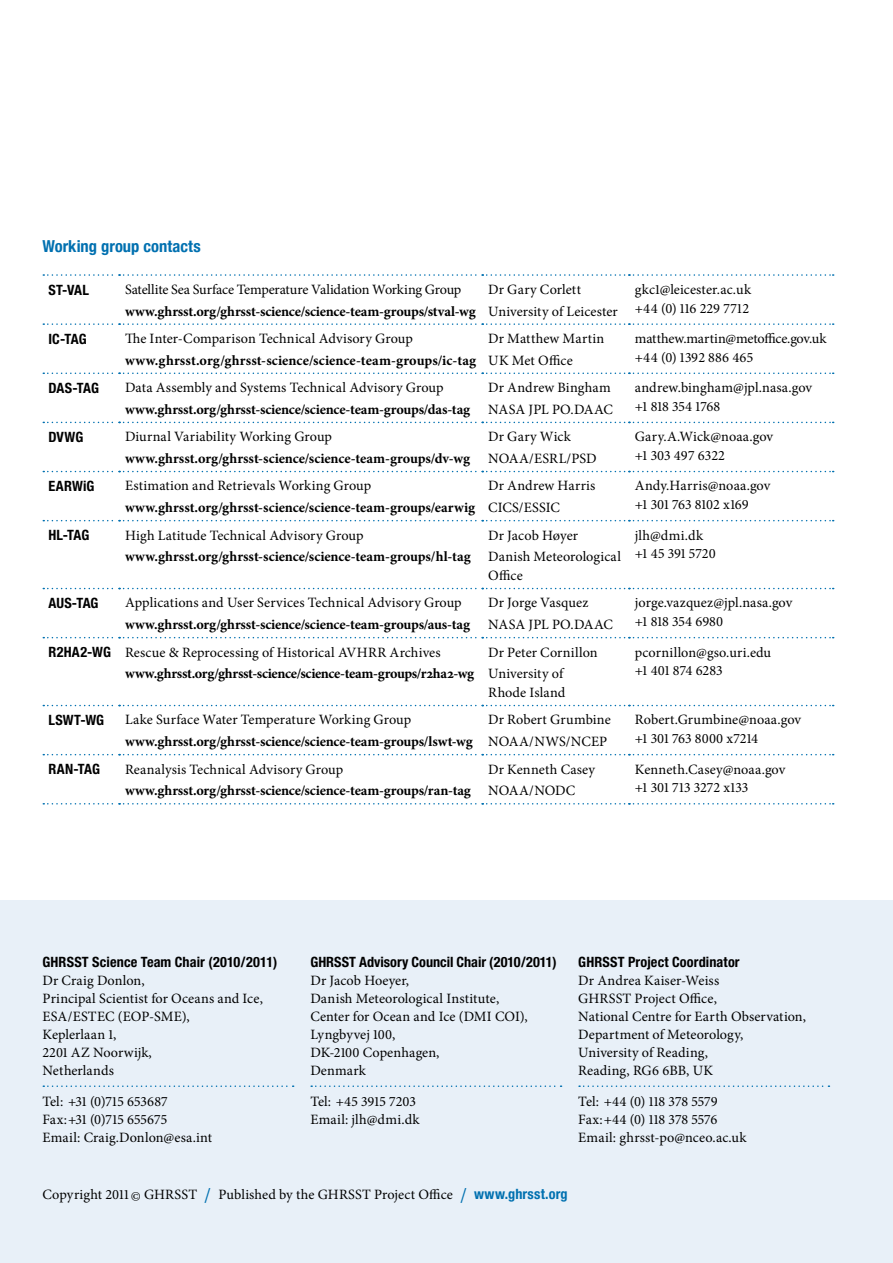
<style>
.page{position:relative;width:893px;height:1263px;background:#fff}
.page>*{position:absolute;margin:0;border:0;box-sizing:border-box;transform-origin:0 0}
.t1{font:700 condensed 16.5px "Helvetica Neue";color:#0070b0}
.t2{font:14.25px/18px "Minion Pro";letter-spacing:.005em;color:#000}
.t3{font:700 14.25px/21.8px "Minion Pro";letter-spacing:-.01em;color:#000}
.t4{font:700 condensed 14.25px "Helvetica Neue";letter-spacing:.005em;color:#000}
.t5{font:700 14.25px "Minion Pro";letter-spacing:.01em;color:#000}
.t6{font:14.25px "Minion Pro";letter-spacing:-.015em;color:#000}
.s1{font-family:"Helvetica Neue";font-stretch:condensed}
.s2{font-weight:400}
.s3{font-size:21px;color:#0070b0}
.s4{font-family:"Helvetica Neue";font-weight:700;font-stretch:condensed;color:#0070b0}
</style>
<div class="page">
<div style="left:0;top:900px;width:893px;height:363px;background:#e8f0f8"></div>
<svg style="left:43px;top:1085px;width:251px;height:2px"></svg>
<svg style="left:311px;top:1085px;width:251px;height:2px"></svg>
<svg style="left:579px;top:1085px;width:250px;height:2px"></svg>
<svg style="left:43px;top:274px;width:791px;height:2px"></svg>
<svg style="left:43px;top:323px;width:791px;height:2px"></svg>
<svg style="left:43px;top:372px;width:791px;height:2px"></svg>
<svg style="left:43px;top:422px;width:791px;height:1px"></svg>
<svg style="left:43px;top:471px;width:791px;height:1px"></svg>
<svg style="left:43px;top:520px;width:791px;height:1px"></svg>
<svg style="left:43px;top:588px;width:791px;height:1px"></svg>
<svg style="left:43px;top:637px;width:791px;height:1px"></svg>
<svg style="left:43px;top:705px;width:791px;height:1px"></svg>
<svg style="left:43px;top:754px;width:791px;height:1px"></svg>
<svg style="left:43px;top:803px;width:791px;height:1px"></svg>
<p class="t1" style="left:43px;top:236px;width:160px">Working group contacts</p>
<p class="t4" style="left:49px;top:281px;width:42px">ST-VAL</p>
<p class="t6" style="left:125px;top:280px;width:338px">Satellite Sea Surface Temperature Validation Working Group</p>
<p class="t3" style="left:125px;top:300px;width:352px">www.ghrsst.org/ghrsst-science/science-team-groups/stval-wg</p>
<p class="t2" style="left:488px;top:279px;width:131px;line-height:21.8px">Dr Gary Corlett<br>University of Leicester</p>
<p class="t2" style="left:635px;top:280px;width:118px;line-height:18.8px">gkc1@leicester.ac.uk +44 (0) 116 229 7712</p>
<p class="t4" style="left:49px;top:330px;width:40px">IC-TAG</p>
<p class="t2" style="left:125px;top:330px;width:289px">The Inter-Comparison Technical Advisory Group</p>
<p class="t5" style="left:125px;top:350px;width:353px">www.ghrsst.org/ghrsst-science/science-team-groups/ic-tag</p>
<p class="t2" style="left:488px;top:328px;width:118px;line-height:21.8px">Dr Matthew Martin<br>UK Met Office</p>
<p class="t2" style="left:635px;top:329px;width:193px;line-height:18.8px">matthew.martin@metoffice.gov.uk +44 (0) 1392 886 465</p>
<p class="t4" style="left:49px;top:379px;width:52px">DAS-TAG</p>
<p class="t2" style="left:125px;top:379px;width:320px">Data Assembly and Systems Technical Advisory Group</p>
<p class="t3" style="left:125px;top:398px;width:347px">www.ghrsst.org/ghrsst-science/science-team-groups/das-tag</p>
<p class="t2" style="left:488px;top:377px;width:126px;line-height:21.8px">Dr Andrew Bingham<br>NASA JPL PO.DAAC</p>
<p class="t2" style="left:635px;top:378px;width:179px;line-height:18.8px">andrew.bingham@jpl.nasa.gov +1 818 354 1768</p>
<p class="t4" style="left:49px;top:428px;width:36px">DVWG</p>
<p class="t2" style="left:125px;top:428px;width:208px">Diurnal Variability Working Group</p>
<p class="t3" style="left:125px;top:447px;width:346px">www.ghrsst.org/ghrsst-science/science-team-groups/dv-wg</p>
<p class="t2" style="left:488px;top:426px;width:110px;line-height:21.8px">Dr Gary Wick<br>NOAA/ESRL/PSD</p>
<p class="t2" style="left:635px;top:427px;width:140px;line-height:18.8px">Gary.A.Wick@noaa.gov +1 303 497 6322</p>
<p class="t4" style="left:49px;top:477px;width:47px">EARWiG</p>
<p class="t2" style="left:125px;top:477px;width:248px">Estimation and Retrievals Working Group</p>
<p class="t3" style="left:125px;top:496px;width:352px">www.ghrsst.org/ghrsst-science/science-team-groups/earwig</p>
<p class="t2" style="left:488px;top:475px;width:109px;line-height:21.8px">Dr Andrew Harris<br>CICS/ESSIC</p>
<p class="t2" style="left:635px;top:476px;width:137px;line-height:18.8px">Andy.Harris@noaa.gov +1 301 763 8102 x169</p>
<p class="t4" style="left:49px;top:526px;width:42px">HL-TAG</p>
<p class="t2" style="left:125px;top:526px;width:240px">High Latitude Technical Advisory Group</p>
<p class="t3" style="left:125px;top:546px;width:347px">www.ghrsst.org/ghrsst-science/science-team-groups/hl-tag</p>
<p class="t2" style="left:488px;top:524px;width:134px;line-height:21.8px">Dr Jacob Høyer<br>Danish Meteorological</p>
<p class="t2" style="left:488px;top:566px;width:36px">Office</p>
<p class="t2" style="left:635px;top:526px;width:82px;line-height:18.8px">jlh@dmi.dk +1 45 391 5720</p>
<p class="t4" style="left:49px;top:594px;width:52px">AUS-TAG</p>
<p class="t2" style="left:125px;top:594px;width:338px">Applications and User Services Technical Advisory Group</p>
<p class="t3" style="left:125px;top:613px;width:346px">www.ghrsst.org/ghrsst-science/science-team-groups/aus-tag</p>
<p class="t2" style="left:488px;top:592px;width:126px;line-height:21.8px">Dr Jorge Vasquez<br>NASA JPL PO.DAAC</p>
<p class="t2" style="left:635px;top:593px;width:159px;line-height:18.8px">jorge.vazquez@jpl.nasa.gov +1 818 354 6980</p>
<p class="t3" style="left:125px;top:641px;width:351px;text-indent:-77px"><span class="s1">R2HA2-WG</span> <span class="s2">Rescue &amp; Reprocessing of Historical AVHRR Archives </span>www.ghrsst.org/ghrsst-science/science-team-groups/r2ha2-wg</p>
<p class="t2" style="left:488px;top:641px;width:111px;line-height:21.8px">Dr Peter Cornillon<br>University of</p>
<p class="t2" style="left:488px;top:683px;width:79px">Rhode Island</p>
<p class="t2" style="left:635px;top:643px;width:138px;line-height:18.8px">pcornillon@gso.uri.edu +1 401 874 6283</p>
<p class="t4" style="left:49px;top:711px;width:57px">LSWT-WG</p>
<p class="t2" style="left:125px;top:711px;width:288px">Lake Surface Water Temperature Working Group</p>
<p class="t3" style="left:125px;top:730px;width:349px">www.ghrsst.org/ghrsst-science/science-team-groups/lswt-wg</p>
<p class="t4" style="left:49px;top:760px;width:53px">RAN-TAG</p>
<p class="t2" style="left:125px;top:760px;width:220px">Reanalysis Technical Advisory Group</p>
<p class="t3" style="left:125px;top:780px;width:347px">www.ghrsst.org/ghrsst-science/science-team-groups/ran-tag</p>
<p class="t2" style="left:488px;top:709px;width:124px;line-height:21.8px">Dr Robert Grumbine<br>NOAA/NWS/NCEP</p>
<p class="t2" style="left:635px;top:710px;width:168px;line-height:18.8px">Robert.Grumbine@noaa.gov +1 301 763 8000 x7214</p>
<p class="t2" style="left:488px;top:758px;width:108px;line-height:21.8px">Dr Kenneth Casey<br>NOAA/NODC</p>
<p class="t2" style="left:635px;top:760px;width:152px;line-height:18.8px">Kenneth.Casey@noaa.gov +1 301 713 3272 x133</p>
<p class="t4" style="left:43px;top:954px;width:236px">GHRSST Science Team Chair (2010/2011)</p>
<p class="t2" style="left:43px;top:972px;width:222px">Dr Craig Donlon,<br>Principal Scientist for Oceans and Ice,<br>ESA/ESTEC (EOP-SME),<br>Keplerlaan 1,<br>2201 AZ Noorwijk,<br>Netherlands</p>
<p class="t2" style="left:43px;top:1092px;width:171px">Tel: +31 (0)715 653687<br>Fax:+31 (0)715 655675<br>Email: Craig.Donlon@esa.int</p>
<p class="t4" style="left:310px;top:954px;width:248px">GHRSST Advisory Council Chair (2010/2011)</p>
<p class="t2" style="left:310px;top:972px;width:219px">Dr Jacob Hoeyer,<br>Danish Meteorological Institute,<br>Center for Ocean and Ice (DMI COI),<br>Lyngbyvej 100,<br>DK-2100 Copenhagen,<br>Denmark</p>
<p class="t2" style="left:310px;top:1092px;width:111px">Tel: +45 3915 7203<br>Email: jlh@dmi.dk</p>
<p class="t4" style="left:578px;top:954px;width:163px">GHRSST Project Coordinator</p>
<p class="t2" style="left:578px;top:972px;width:229px">Dr Andrea Kaiser-Weiss<br>GHRSST Project Office,<br>National Centre for Earth Observation,<br>Department of Meteorology,<br>University of Reading,<br>Reading, RG6 6BB, UK</p>
<p class="t2" style="left:578px;top:1092px;width:170px">Tel: +44 (0) 118 378 5579<br>Fax:+44 (0) 118 378 5576<br>Email: ghrsst-po@nceo.ac.uk</p>
<p class="t2" style="left:43px;top:1186px;width:527px">Copyright 2011© GHRSST <span class="s3">/</span> Published by the GHRSST Project Office <span class="s3">/</span> <span class="s4">www.ghrsst.org</span></p>
</div>
